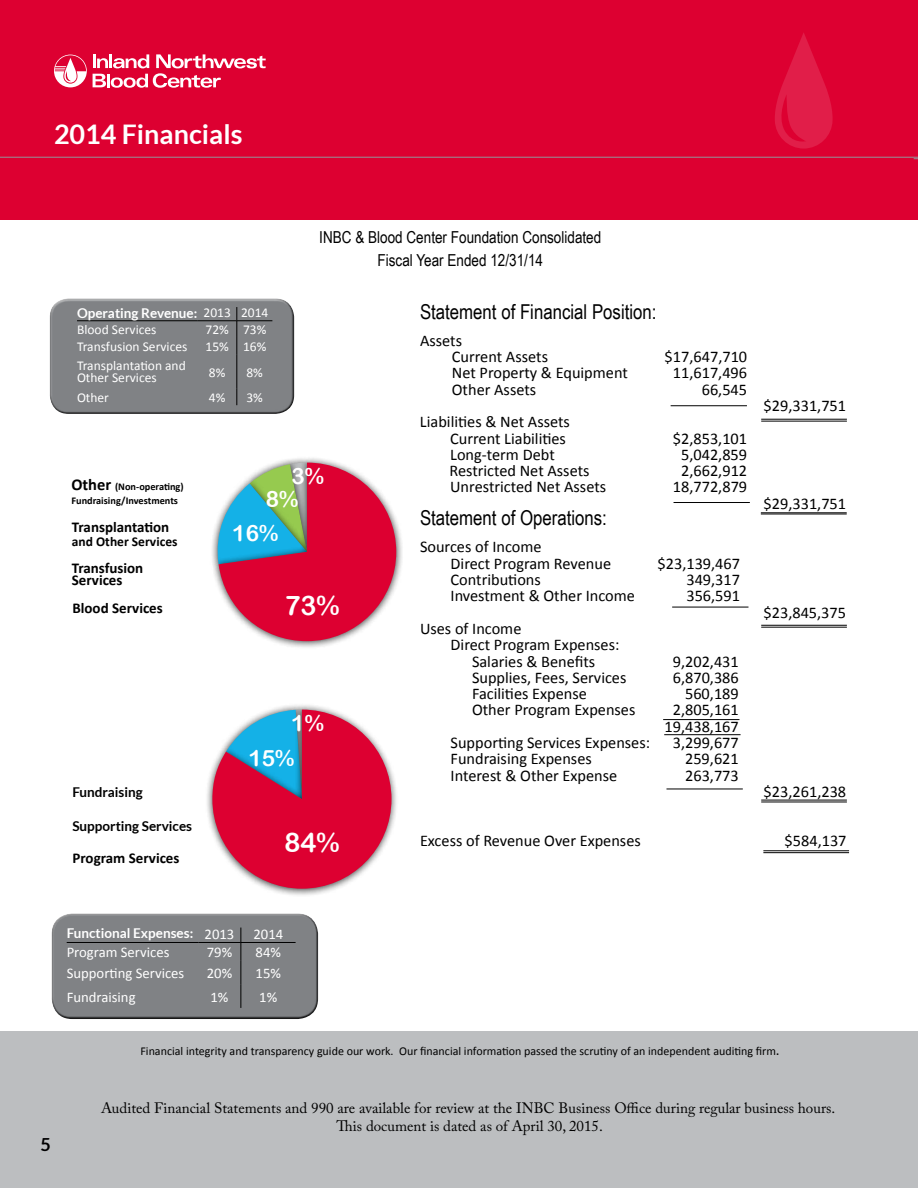
<style>
.page{position:relative;width:918px;height:1188px;background:#fff}
.page>*{position:absolute;margin:0;border:0;box-sizing:border-box;transform-origin:0 0}
.t1{font:700 27px "Lato";color:#fff}
.t2{font:27px "Arial Rounded MT Bold";color:#fff}
.t3{font:22.5px/23.4px "Arial Rounded MT Bold";color:#fff}
.t4{font:20.55px "Arial Narrow";color:#000}
.t5{font:700 18px "Lato";color:#000}
.t6{font:16.5px/23px "Arial Narrow";color:#000;text-align:center}
.t7{font:16.35px/16.4px "Calibri";color:#000}
.t8{font:15px/18px "Adobe Caslon Pro";color:#000;text-align:center}
.t9{font:700 15px/12px "Calibri";color:#000}
.t10{font:14.7px "Calibri";color:#fff}
.t11{font:13.5px/12px "Calibri";color:#fff}
.t12{font:700 13.5px "Lato";color:#fff}
.t13{font:700 13.5px "Lato";color:#000}
.t14{font:700 13.5px "Calibri";color:#000}
.t15{font:12px "Calibri";color:#000}
.t16{font:700 10.35px/14.2px "Calibri";color:#000}
.s1{font-family:"Calibri";font-weight:400}
.s2{font-size:16.5px}
.s3{font-family:"Calibri";font-weight:400;font-size:14.7px}
.s4{font-size:15px}
</style>
<div class="page">
<hr style="left:761px;top:419px;width:86px;height:1px;background:#000">
<hr style="left:761px;top:421px;width:86px;height:1px;background:#000">
<hr style="left:761px;top:625px;width:86px;height:1px;background:#000">
<hr style="left:761px;top:627px;width:86px;height:1px;background:#000">
<hr style="left:761px;top:800px;width:86px;height:1px;background:#000">
<hr style="left:761px;top:802px;width:86px;height:1px;background:#000">
<hr style="left:763px;top:850px;width:86px;height:1px;background:#000">
<hr style="left:763px;top:852px;width:86px;height:1px;background:#000">
<hr style="left:671px;top:405px;width:76px;height:1px;background:#000">
<hr style="left:672px;top:607px;width:76px;height:1px;background:#000">
<hr style="left:674px;top:502px;width:76px;height:1px;background:#000">
<hr style="left:761px;top:512px;width:86px;height:1px;background:#000">
<hr style="left:761px;top:514px;width:86px;height:1px;background:#000">
<hr style="left:663px;top:719px;width:76px;height:1px;background:#000">
<hr style="left:664px;top:734px;width:77px;height:1px;background:#000">
<hr style="left:666px;top:789px;width:77px;height:1px;background:#000">
<div style="left:211px;top:456px;width:193px;height:193px;background:#000;opacity:.75"></div>
<svg style="left:214px;top:463px;width:182px;height:178px"></svg>
<div style="left:204px;top:703px;width:195px;height:194px;background:#000;opacity:.75"></div>
<svg style="left:212px;top:710px;width:180px;height:179px"></svg>
<div style="left:46px;top:296px;width:248px;height:110px;background:#fff;opacity:.75"></div>
<div style="left:50px;top:304px;width:245px;height:111px;background:#808285"></div>
<hr style="left:237px;top:355px;width:1px;height:33px;background:#000">
<svg style="left:237px;top:388px;width:1px;height:17px"></svg>
<svg style="left:237px;top:307px;width:1px;height:48px"></svg>
<hr style="left:237px;top:321px;width:35px;height:1px;background:#000">
<hr style="left:77px;top:321px;width:121px;height:1px;background:#000">
<hr style="left:198px;top:321px;width:39px;height:1px;background:#000">
<div style="left:48px;top:911px;width:270px;height:99px;background:#fff;opacity:.75"></div>
<div style="left:52px;top:919px;width:267px;height:101px;background:#808285"></div>
<svg style="left:241px;top:928px;width:1px;height:80px"></svg>
<hr style="left:67px;top:942px;width:131px;height:1px;background:#000">
<hr style="left:198px;top:942px;width:43px;height:1px;background:#000">
<hr style="left:241px;top:942px;width:55px;height:1px;background:#000">
<div style="left:0;top:0;width:918px;height:219px;background:#dd0031"></div>
<hr style="left:0;top:157px;width:918px;height:1px;background:#939598">
<svg style="left:93px;top:54px;width:173px;height:34px"></svg>
<svg style="left:54px;top:55px;width:33px;height:32px"></svg>
<svg style="left:775px;top:33px;width:58px;height:116px"></svg>
<div style="left:0;top:1031px;width:918px;height:157px;background:#bcbec0"></div>
<h1 class="t1" style="left:54px;top:119px;width:190px">2014 Financials</h1>
<p class="t12" style="left:77px;top:305px;width:193px">Operating Revenue: <span class="s1">2013 2014</span></p>
<p class="t11" style="left:77px;top:324px;width:81px">Blood Services</p>
<p class="t11" style="left:206px;top:324px;width:62px">72% 73%</p>
<p class="t11" style="left:77px;top:340px;width:112px">Transfusion Services</p>
<p class="t11" style="left:206px;top:340px;width:62px">15% 16%</p>
<p class="t11" style="left:77px;top:359px;width:110px">Transplantation and<br>Other Services</p>
<p class="t11" style="left:209px;top:366px;width:18px">8%</p>
<p class="t11" style="left:246px;top:366px;width:18px">8%</p>
<p class="t11" style="left:77px;top:391px;width:33px">Other</p>
<p class="t11" style="left:209px;top:391px;width:18px">4%</p>
<p class="t11" style="left:246px;top:391px;width:18px">3%</p>
<p class="t6" style="left:319px;top:225px;width:284px">INBC &amp; Blood Center Foundation Consolidated<br>Fiscal Year Ended 12/31/14</p>
<p class="t4" style="left:420px;top:296px;width:238px">Statement of Financial Position:</p>
<p class="t7" style="left:452px;top:332px;width:98px;text-indent:-32px">Assets<br>Current Assets</p>
<p class="t7" style="left:665px;top:348px;width:84px">$17,647,710</p>
<p class="t7" style="left:452px;top:365px;width:178px">Net Property &amp; Equipment</p>
<p class="t7" style="left:673px;top:365px;width:76px">11,617,496</p>
<p class="t7" style="left:452px;top:381px;width:86px">Other Assets</p>
<p class="t7" style="left:702px;top:381px;width:47px">66,545</p>
<p class="t7" style="left:420px;top:414px;width:152px;text-align:right">Liabilities &amp; Net Assets<br>Current Liabilities</p>
<p class="t7" style="left:673px;top:430px;width:76px">$2,853,101</p>
<p class="t16" style="left:71px;top:479px;width:114px"><span class="s2">Other</span> (Non-operating)<br>Fundraising/Investments</p>
<p class="t9" style="left:72px;top:521px;width:99px">Transplantation</p>
<p class="t14" style="left:72px;top:533px;width:107px">and Other Services</p>
<p class="t9" style="left:72px;top:562px;width:73px">Transfusion<br>Services</p>
<p class="t9" style="left:72px;top:602px;width:92px">Blood Services</p>
<p class="t13" style="left:72px;top:785px;width:72px">Fundraising</p>
<h2 class="t3" style="left:266px;top:464px;width:60px;text-indent:26px">3%<br>8%</h2>
<h2 class="t3" style="left:232px;top:521px;width:47px">16%</h2>
<h1 class="t2" style="left:285px;top:590px;width:57px">73%</h1>
<h2 class="t3" style="left:291px;top:711px;width:34px">1%</h2>
<h2 class="t3" style="left:248px;top:746px;width:47px">15%</h2>
<p class="t7" style="left:450px;top:446px;width:106px">Long-term Debt</p>
<p class="t7" style="left:681px;top:446px;width:68px">5,042,859</p>
<p class="t7" style="left:449px;top:463px;width:142px">Restricted Net Assets</p>
<p class="t7" style="left:681px;top:463px;width:68px">2,662,912</p>
<p class="t7" style="left:450px;top:479px;width:158px">Unrestricted Net Assets</p>
<p class="t7" style="left:673px;top:479px;width:76px">18,772,879</p>
<p class="t4" style="left:420px;top:503px;width:189px">Statement of Operations:</p>
<p class="t7" style="left:451px;top:539px;width:162px;text-indent:-31px">Sources of Income<br>Direct Program Revenue</p>
<p class="t7" style="left:658px;top:555px;width:84px">$23,139,467</p>
<p class="t7" style="left:451px;top:571px;width:92px">Contributions</p>
<p class="t7" style="left:686px;top:571px;width:55px">349,317</p>
<p class="t7" style="left:451px;top:588px;width:186px">Investment &amp; Other Income</p>
<p class="t7" style="left:686px;top:588px;width:55px">356,591</p>
<p class="t7" style="left:420px;top:620px;width:103px">Uses of Income</p>
<p class="t7" style="left:451px;top:637px;width:170px">Direct Program Expenses:</p>
<p class="t7" style="left:472px;top:653px;width:125px">Salaries &amp; Benefits</p>
<p class="t7" style="left:673px;top:653px;width:68px">9,202,431</p>
<p class="t7" style="left:472px;top:669px;width:156px">Supplies, Fees, Services</p>
<p class="t7" style="left:673px;top:669px;width:68px">6,870,386</p>
<p class="t7" style="left:472px;top:686px;width:116px">Facilities Expense</p>
<p class="t7" style="left:685px;top:686px;width:55px">560,189</p>
<p class="t7" style="left:472px;top:702px;width:165px">Other Program Expenses</p>
<p class="t7" style="left:665px;top:702px;width:76px;text-align:center">2,805,161<br>19,438,167</p>
<p class="t7" style="left:451px;top:735px;width:201px">Supporting Services Expenses:</p>
<p class="t7" style="left:673px;top:735px;width:68px">3,299,677</p>
<p class="t7" style="left:451px;top:751px;width:143px">Fundraising Expenses</p>
<p class="t7" style="left:685px;top:751px;width:55px">259,621</p>
<p class="t7" style="left:451px;top:767px;width:168px">Interest &amp; Other Expense</p>
<p class="t7" style="left:685px;top:767px;width:55px">263,773</p>
<p class="t7" style="left:764px;top:397px;width:84px">$29,331,751</p>
<p class="t7" style="left:764px;top:495px;width:84px">$29,331,751</p>
<p class="t7" style="left:764px;top:604px;width:84px">$23,845,375</p>
<p class="t7" style="left:764px;top:783px;width:84px">$23,261,238</p>
<p class="t13" style="left:72px;top:819px;width:121px">Supporting Services</p>
<p class="t9" style="left:73px;top:852px;width:108px">Program Services</p>
<h1 class="t2" style="left:285px;top:826px;width:57px">84%</h1>
<p class="t12" style="left:67px;top:926px;width:169px">Functional Expenses: <span class="s3">2013</span></p>
<p class="t10" style="left:253px;top:924px;width:31px">2014</p>
<p class="t10" style="left:67px;top:943px;width:104px">Program Services</p>
<p class="t10" style="left:207px;top:943px;width:27px">79%</p>
<p class="t10" style="left:256px;top:943px;width:27px">84%</p>
<p class="t10" style="left:67px;top:964px;width:119px">Supporting Services</p>
<p class="t10" style="left:207px;top:964px;width:27px">20%</p>
<p class="t10" style="left:256px;top:964px;width:27px">15%</p>
<p class="t10" style="left:67px;top:987px;width:70px">Fundraising</p>
<p class="t10" style="left:210px;top:987px;width:19px">1%</p>
<p class="t10" style="left:259px;top:987px;width:19px">1%</p>
<p class="t7" style="left:420px;top:832px;width:222px">Excess of Revenue Over Expenses</p>
<p class="t7" style="left:785px;top:832px;width:63px">$584,137</p>
<p class="t15" style="left:140px;top:1043px;width:641px">Financial integrity and transparency guide our work. Our financial information passed the scrutiny of an independent auditing firm<span class="s4">.</span></p>
<p class="t5" style="left:40px;top:1134px;width:12px">5</p>
<p class="t8" style="left:101px;top:1098px;width:736px">Audited Financial Statements and 990 are available for review at the INBC Business Office during regular business hours.<br>This document is dated as of April 30, 2015.</p>
</div>
